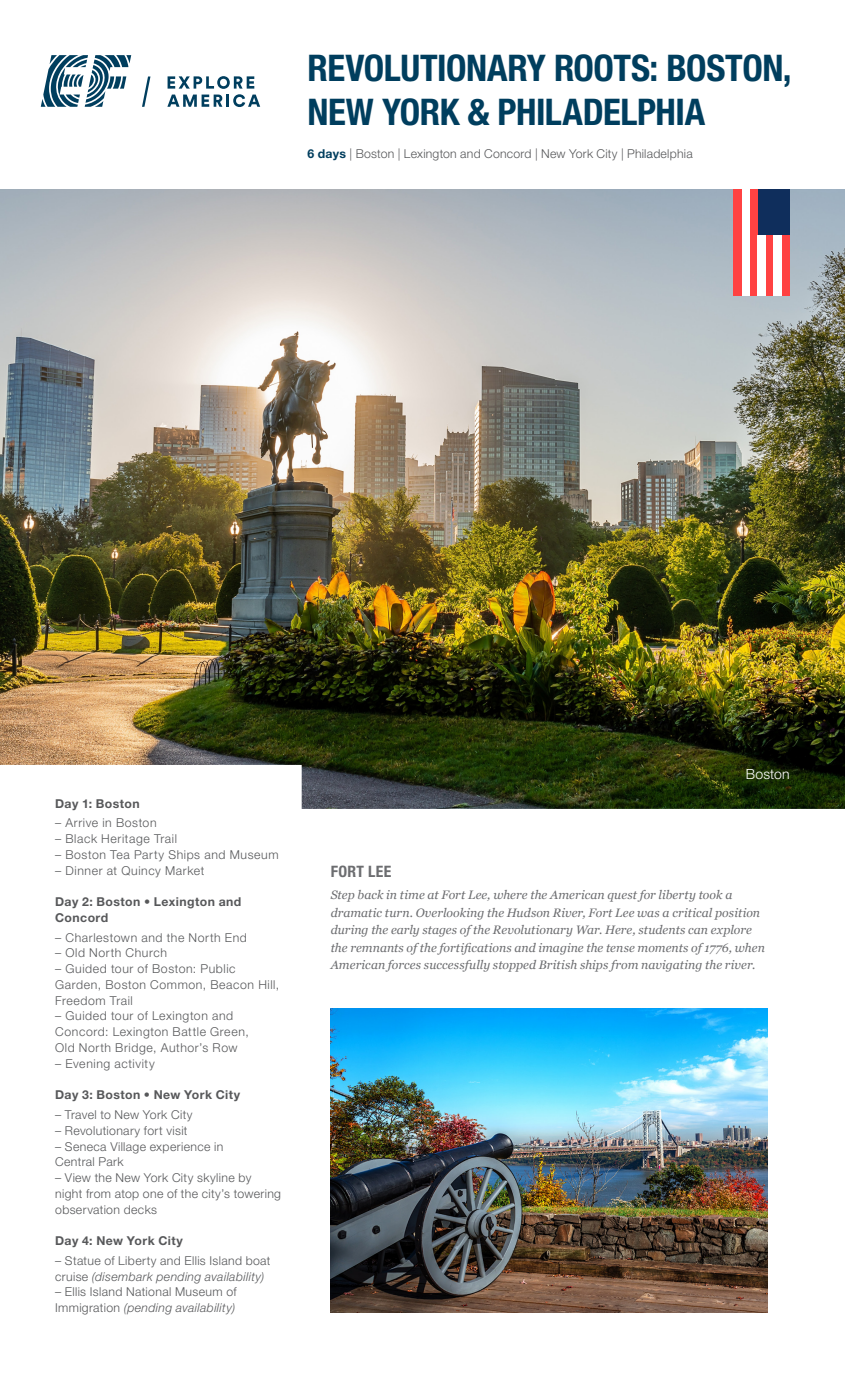
<style>
.page{position:relative;width:845px;height:1386px;background:#fff}
.page>*{position:absolute;margin:0;border:0;box-sizing:border-box;transform-origin:0 0}
.t1{font:700 condensed 36.75px/43.8px "Helvetica Neue LT Std";letter-spacing:-.015em;color:#003e5e}
.t2{font:700 condensed 15.75px "Helvetica Neue LT Std";letter-spacing:.025em;color:#6c6d70}
.t3{font:300 14px "Helvetica Neue LT Std";letter-spacing:.015em;color:#fff}
._07_tour_text_sites_bulleted{font:300 12.25px/15.8px "Helvetica Neue LT Std";letter-spacing:.035em;color:#57585a}
.t4{font:italic 12.25px/17.5px "Georgia";color:#6c6d70}
._07_tour_text_sites_bulleted-2{font:700 12.25px/15.8px "Helvetica Neue LT Std";letter-spacing:.035em;color:#57585a}
.s1{font-weight:700;color:#003e5e}
.s2{font-style:italic}
</style>
<div class="page">
<img style="left:0;top:189px;width:844px;height:620px">
<img style="left:330px;top:1008px;width:436px;height:304px">
<div style="left:757px;top:189px;width:32px;height:47px;background:#0f2e5c"></div>
<div style="left:749px;top:189px;width:8px;height:107px;background:#ff4242"></div>
<div style="left:741px;top:189px;width:8px;height:107px;background:#fff"></div>
<div style="left:733px;top:189px;width:8px;height:107px;background:#ff4242"></div>
<div style="left:765px;top:236px;width:8px;height:60px;background:#ff4242"></div>
<div style="left:757px;top:236px;width:8px;height:60px;background:#fff"></div>
<div style="left:781px;top:236px;width:8px;height:60px;background:#ff4242"></div>
<div style="left:773px;top:236px;width:8px;height:60px;background:#fff"></div>
<svg style="left:167px;top:76px;width:93px;height:31px"></svg>
<svg style="left:41px;top:55px;width:90px;height:52px"></svg>
<svg style="left:142px;top:77px;width:8px;height:30px"></svg>
<p class="t1" style="left:307px;top:46px;width:485px">REVOLUTIONARY ROOTS: BOSTON,<br>NEW YORK &amp; PHILADELPHIA</p>
<p class="_07_tour_text_sites_bulleted" style="left:307px;top:145px;width:386px"><span class="s1">6 days</span> | Boston | Lexington and Concord | New York City | Philadelphia</p>
<p class="_07_tour_text_sites_bulleted-2" style="left:55px;top:795px;width:86px">Day 1: Boston</p>
<p class="_07_tour_text_sites_bulleted" style="left:55px;top:815px;width:103px">– Arrive in Boston</p>
<p class="_07_tour_text_sites_bulleted" style="left:55px;top:831px;width:123px">– Black Heritage Trail</p>
<p class="_07_tour_text_sites_bulleted" style="left:55px;top:846px;width:225px">– Boston Tea Party Ships and Museum</p>
<p class="_07_tour_text_sites_bulleted" style="left:55px;top:862px;width:151px">– Dinner at Quincy Market</p>
<p class="_07_tour_text_sites_bulleted-2" style="left:55px;top:894px;width:188px">Day 2: Boston • Lexington and<br>Concord</p>
<p class="_07_tour_text_sites_bulleted" style="left:55px;top:929px;width:193px">– Charlestown and the North End</p>
<p class="_07_tour_text_sites_bulleted" style="left:55px;top:945px;width:113px">– Old North Church</p>
<p class="_07_tour_text_sites_bulleted" style="left:55px;top:961px;width:225px">– Guided tour of Boston: Public<br>Garden, Boston Common, Beacon Hill,<br>Freedom Trail</p>
<p class="_07_tour_text_sites_bulleted" style="left:55px;top:1008px;width:195px">– Guided tour of Lexington and<br>Concord: Lexington Battle Green,<br>Old North Bridge, Author’s Row</p>
<p class="_07_tour_text_sites_bulleted" style="left:55px;top:1055px;width:101px">– Evening activity</p>
<p class="_07_tour_text_sites_bulleted-2" style="left:55px;top:1087px;width:186px">Day 3: Boston • New York City</p>
<p class="_07_tour_text_sites_bulleted" style="left:55px;top:1107px;width:139px">– Travel to New York City</p>
<p class="_07_tour_text_sites_bulleted" style="left:55px;top:1122px;width:134px">– Revolutionary fort visit</p>
<p class="_07_tour_text_sites_bulleted" style="left:55px;top:1138px;width:170px">– Seneca Village experience in<br>Central Park</p>
<p class="_07_tour_text_sites_bulleted" style="left:55px;top:1170px;width:227px">– View the New York City skyline by night from atop one of the city’s towering</p>
<p class="_07_tour_text_sites_bulleted" style="left:55px;top:1201px;width:103px">observation decks</p>
<p class="_07_tour_text_sites_bulleted-2" style="left:55px;top:1233px;width:129px">Day 4: New York City</p>
<p class="_07_tour_text_sites_bulleted" style="left:55px;top:1252px;width:217px">– Statue of Liberty and Ellis Island boat cruise <span class="s2">(disembark pending availability)</span></p>
<p class="_07_tour_text_sites_bulleted" style="left:55px;top:1284px;width:183px">– Ellis Island National Museum of<br>Immigration <span class="s2">(pending availability)</span></p>
<p class="t3" style="left:745px;top:766px;width:45px">Boston</p>
<p class="t2" style="left:330px;top:862px;width:62px">FORT LEE</p>
<p class="t4" style="left:330px;top:886px;width:435px">Step back in time at Fort Lee, where the American quest for liberty took a dramatic turn. Overlooking the Hudson River, Fort Lee was a critical position during the early stages of the Revolutionary War. Here, students can explore the remnants of the fortifications and imagine the tense moments of 1776, when American forces successfully stopped British ships from navigating the river.</p>
</div>
